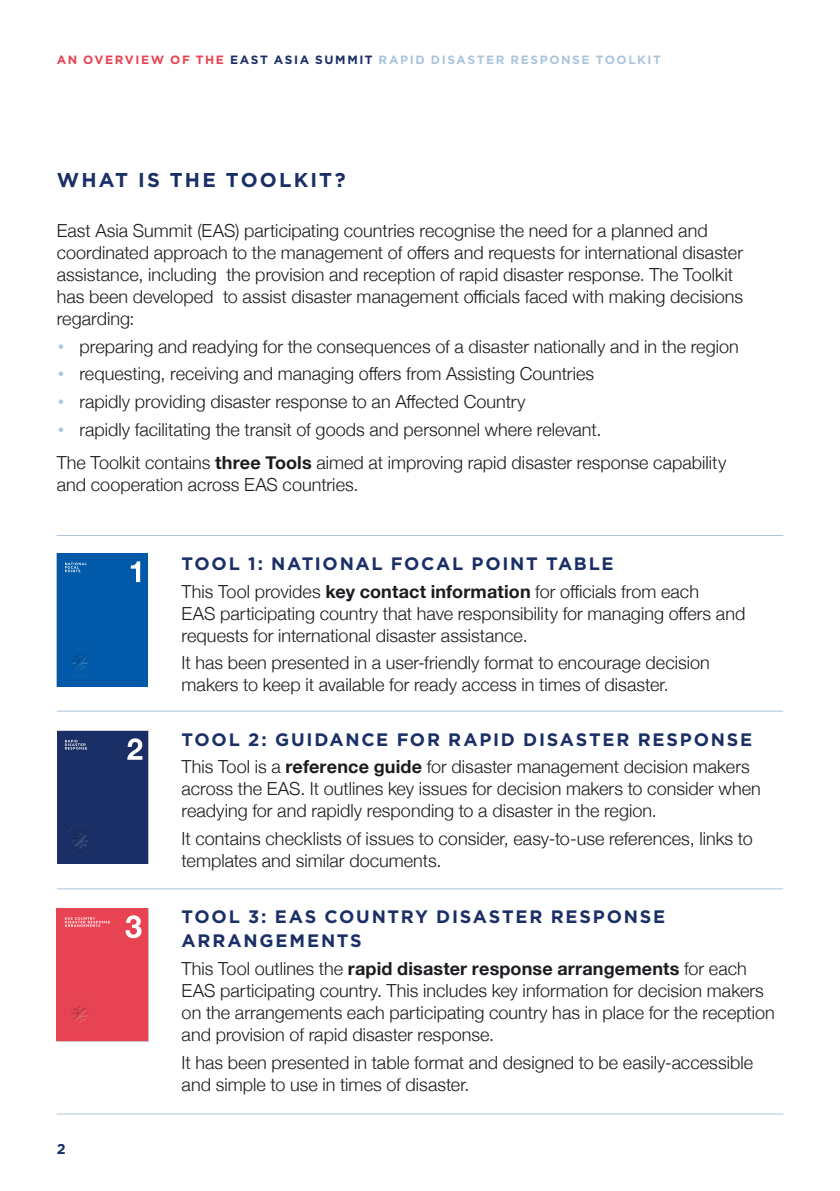
<style>
.page{position:relative;width:840px;height:1191px;background:#fff}
.page>*{position:absolute;margin:0;border:0;box-sizing:border-box;transform-origin:0 0}
.t1{font:700 20px "Gotham HTF";letter-spacing:.105em;color:#1b2f67}
.Body{font:300 18px/22px "Helvetica Neue";color:#1b1c20}
.t2{font:700 18px/24px "Gotham HTF";letter-spacing:.095em;color:#1b2f67}
.t3{font:700 14.2px "Gotham HTF";color:#1b2f67}
.t4{font:700 12px "Gotham HTF";letter-spacing:.13em;color:#aac5dd}
.s1{color:#e84352}
.s2{color:#1b2f67}
.s3{font-family:"Gotham HTF";color:#aac5dd}
.s4{font-weight:700}
</style>
<div class="page">
<hr style="left:57px;top:535px;width:725px;height:1px;background:#aac5dd">
<div style="left:57px;top:553px;width:90px;height:133px;background:#005aa9"></div>
<svg style="left:131px;top:561px;width:9px;height:21px"></svg>
<svg style="left:65px;top:562px;width:22px;height:10px"></svg>
<svg style="left:68px;top:647px;width:27px;height:30px"></svg>
<svg style="left:72px;top:668px;width:16px;height:1px"></svg>
<svg style="left:72px;top:654px;width:16px;height:14px"></svg>
<hr style="left:57px;top:710px;width:725px;height:1px;background:#aac5dd">
<div style="left:57px;top:731px;width:91px;height:132px;background:#1b2f67"></div>
<svg style="left:65px;top:740px;width:22px;height:9px"></svg>
<svg style="left:72px;top:831px;width:16px;height:15px"></svg>
<svg style="left:127px;top:738px;width:15px;height:21px"></svg>
<hr style="left:57px;top:888px;width:725px;height:1px;background:#aac5dd">
<hr style="left:57px;top:1113px;width:725px;height:1px;background:#aac5dd">
<div style="left:57px;top:908px;width:91px;height:133px;background:#e84352"></div>
<svg style="left:67px;top:999px;width:27px;height:31px"></svg>
<svg style="left:72px;top:1021px;width:15px;height:1px"></svg>
<svg style="left:72px;top:1007px;width:15px;height:14px"></svg>
<svg style="left:125px;top:915px;width:16px;height:23px"></svg>
<svg style="left:65px;top:917px;width:45px;height:10px"></svg>
<p class="t4" style="left:57px;top:53px;width:605px"><span class="s1">AN OVERVIEW OF THE</span> <span class="s2">EAST ASIA SUMMIT</span> RAPID DISASTER RESPONSE TOOLKIT</p>
<h2 class="t1" style="left:57px;top:168px;width:290px">WHAT IS THE TOOLKIT?</h2>
<p class="Body" style="left:57px;top:218px;width:687px">East Asia Summit (EAS) participating countries recognise the need for a planned and coordinated approach to the management of offers and requests for international disaster assistance, including the provision and reception of rapid disaster response. The Toolkit has been developed to assist disaster management officials faced with making decisions regarding:</p>
<p class="Body" style="left:57px;top:334px;width:683px"><span class="s3">•</span> preparing and readying for the consequences of a disaster nationally and in the region</p>
<p class="Body" style="left:57px;top:362px;width:538px"><span class="s3">•</span> requesting, receiving and managing offers from Assisting Countries</p>
<p class="Body" style="left:57px;top:389px;width:470px"><span class="s3">•</span> rapidly providing disaster response to an Affected Country</p>
<p class="Body" style="left:57px;top:417px;width:546px"><span class="s3">•</span> rapidly facilitating the transit of goods and personnel where relevant.</p>
<p class="Body" style="left:57px;top:450px;width:670px">The Toolkit contains <span class="s4">three Tools</span> aimed at improving rapid disaster response capability and cooperation across EAS countries.</p>
<h2 class="t2" style="left:181px;top:551px;width:433px">TOOL 1: NATIONAL FOCAL POINT TABLE</h2>
<p class="Body" style="left:181px;top:579px;width:565px">This Tool provides <span class="s4">key contact information</span> for officials from each<br>EAS participating country that have responsibility for managing offers and requests for international disaster assistance.</p>
<p class="Body" style="left:181px;top:650px;width:529px">It has been presented in a user-friendly format to encourage decision makers to keep it available for ready access in times of disaster.</p>
<h2 class="t2" style="left:181px;top:727px;width:571px">TOOL 2: GUIDANCE FOR RAPID DISASTER RESPONSE</h2>
<p class="Body" style="left:181px;top:754px;width:580px">This Tool is a <span class="s4">reference guide</span> for disaster management decision makers across the EAS. It outlines key issues for decision makers to consider when readying for and rapidly responding to a disaster in the region.</p>
<p class="Body" style="left:181px;top:826px;width:572px">It contains checklists of issues to consider, easy-to-use references, links to templates and similar documents.</p>
<p class="t3" style="left:57px;top:1141px;width:10px">2</p>
<h2 class="t2" style="left:181px;top:904px;width:485px">TOOL 3: EAS COUNTRY DISASTER RESPONSE<br>ARRANGEMENTS</h2>
<p class="Body" style="left:181px;top:956px;width:594px">This Tool outlines the <span class="s4">rapid disaster response arrangements</span> for each EAS participating country. This includes key information for decision makers on the arrangements each participating country has in place for the reception and provision of rapid disaster response.</p>
<p class="Body" style="left:181px;top:1050px;width:572px">It has been presented in table format and designed to be easily-accessible and simple to use in times of disaster.</p>
</div>
